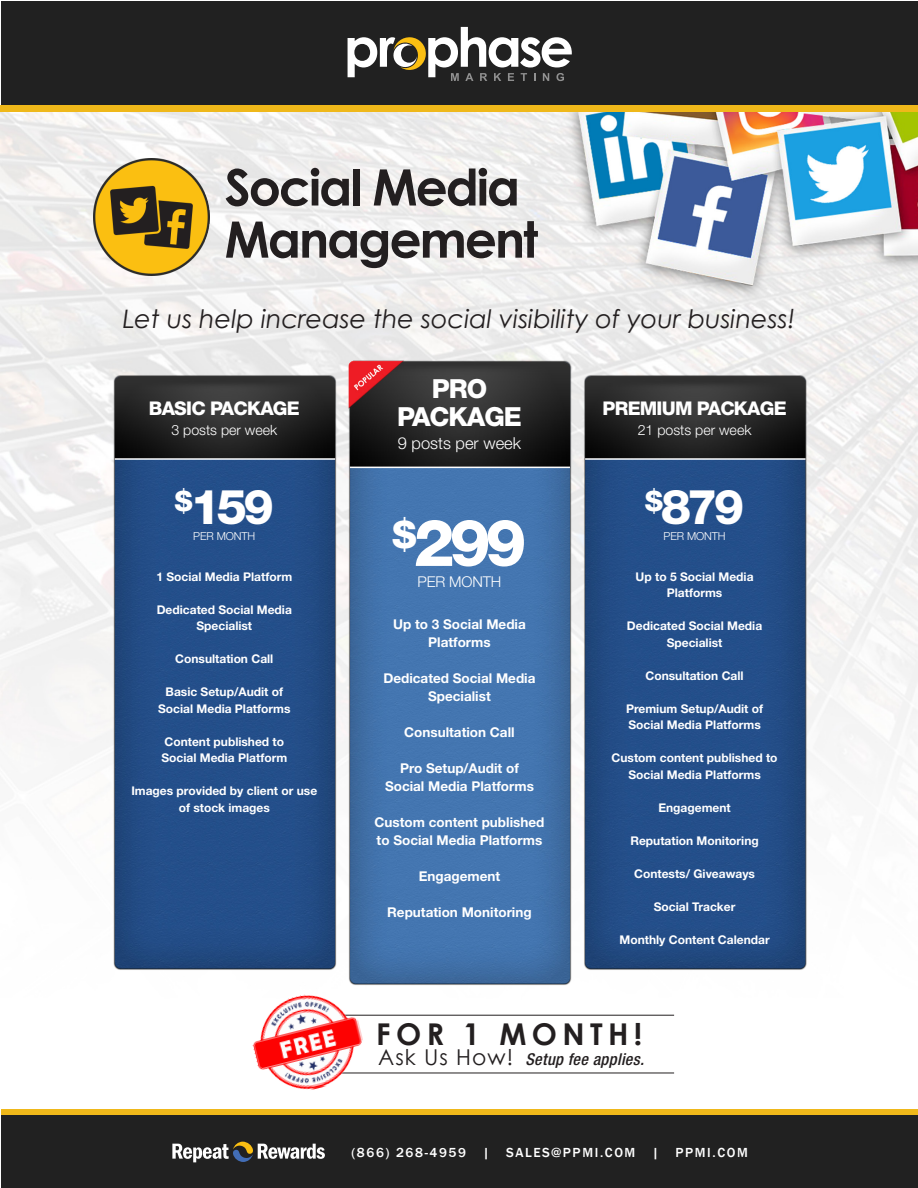
<style>
.page{position:relative;width:918px;height:1188px;background:#fff}
.page>*{position:absolute;margin:0;border:0;box-sizing:border-box;transform-origin:0 0}
.Yellow_Header_-_No_l{font:800 65.1px "Helvetica Neue LT Std";color:#fff}
.Subhead{font:700 50.25px "Century Gothic";letter-spacing:-.04em;color:#231f20}
.Yellow_Header_-_No_l-2{font:800 48.15px "Helvetica Neue LT Std";letter-spacing:-.08em;color:#fff}
.Yellow_Header_-_No_l-3{font:800 37.95px "Helvetica Neue LT Std";color:#fff}
.t1{font:700 30px "Century Gothic";letter-spacing:.18em;color:#231f20}
.Yellow_Box_Text{font:800 26.25px/28.5px "Helvetica Neue LT Std";letter-spacing:-.04em;color:#fff;text-align:center}
.t2{font:italic 25.5px "Century Gothic";color:#231f20}
.t3{font:21.9px "Century Gothic";letter-spacing:.05em;color:#231f20}
.Yellow_Box_Text-2{font:800 18.9px "Helvetica Neue LT Std";letter-spacing:-.04em;color:#fff}
.Yellow_Box_Text-3{font:300 16.5px "Helvetica Neue LT Std";color:#fff}
.Body{font:italic 500 condensed 16.35px "Helvetica Neue LT Std";letter-spacing:.02em;color:#231f20}
.Yellow_Header_-_No_l-4{font:300 14.85px "Helvetica Neue LT Std";letter-spacing:-.01em;color:#fff}
.Yellow_Box_Text-4{font:300 14.1px "Helvetica Neue LT Std";color:#fff}
.Bullets{font:700 13.5px/18px "Helvetica Neue LT Std";color:#fff;text-align:center}
.t4{font:500 13.5px "Franklin Gothic";letter-spacing:.12em;color:#fff}
.Bullets-2{font:700 12px/16.5px "Helvetica Neue LT Std";color:#fff;text-align:center}
.Yellow_Header_-_No_l-5{font:300 10.95px "Helvetica Neue LT Std";letter-spacing:-.01em;color:#fff}
</style>
<div class="page">
<div style="left:1px;top:1115px;width:917px;height:73px;background:#212121"></div>
<div style="left:1px;top:1px;width:917px;height:106px;background:#212121"></div>
<div style="left:1px;top:1108px;width:917px;height:7px;background:#efb81a"></div>
<svg style="left:172px;top:1142px;width:153px;height:20px"></svg>
<svg style="left:348px;top:27px;width:224px;height:54px"></svg>
<img style="left:0;top:112px;width:918px;height:962px">
<div style="left:1px;top:105px;width:917px;height:7px;background:#efb81a"></div>
<img style="left:93px;top:158px;width:116px;height:117px">
<img style="left:91px;top:352px;width:736px;height:641px">
<hr style="left:339px;top:1015px;width:335px;height:1px;background:#231f20">
<hr style="left:339px;top:1073px;width:335px;height:1px;background:#231f20">
<img style="left:244px;top:984px;width:128px;height:106px">
<p class="Subhead" style="left:225px;top:149px;width:297px">Social Media</p>
<p class="Subhead" style="left:225px;top:201px;width:315px">Management</p>
<p class="t2" style="left:123px;top:301px;width:674px">Let us help increase the social visibility of your business!</p>
<p class="Yellow_Box_Text-2" style="left:149px;top:397px;width:152px">BASIC PACKAGE</p>
<p class="Yellow_Box_Text-4" style="left:171px;top:422px;width:107px">3 posts per week</p>
<p class="Yellow_Header_-_No_l-2" style="left:175px;top:479px;width:100px"><sup>$</sup>159</p>
<p class="Yellow_Header_-_No_l-5" style="left:193px;top:530px;width:64px">PER MONTH</p>
<p class="Bullets-2" style="left:156px;top:568px;width:137px">1 Social Media Platform</p>
<p class="Bullets-2" style="left:157px;top:601px;width:137px">Dedicated Social Media<br>Specialist</p>
<p class="Bullets-2" style="left:175px;top:651px;width:100px">Consultation Call</p>
<p class="Bullets-2" style="left:158px;top:684px;width:134px">Basic Setup/Audit of<br>Social Media Platforms</p>
<p class="Bullets-2" style="left:161px;top:733px;width:127px;text-align:left">Content published to<br>Social Media Platform</p>
<p class="Bullets-2" style="left:131px;top:783px;width:187px">Images provided by client or use of stock images</p>
<p class="Yellow_Box_Text" style="left:397px;top:374px;width:126px">PRO<br>PACKAGE</p>
<p class="Yellow_Box_Text-3" style="left:398px;top:433px;width:125px">9 posts per week</p>
<p class="Yellow_Header_-_No_l-3" style="left:393px;top:512px;width:25px">$</p>
<p class="Yellow_Header_-_No_l" style="left:414px;top:504px;width:114px">299</p>
<p class="Yellow_Header_-_No_l-4" style="left:418px;top:573px;width:85px">PER MONTH</p>
<p class="Bullets" style="left:393px;top:614px;width:134px">Up to 3 Social Media<br>Platforms</p>
<p class="Bullets" style="left:383px;top:668px;width:154px">Dedicated Social Media<br>Specialist</p>
<p class="Bullets" style="left:404px;top:722px;width:112px">Consultation Call</p>
<p class="Bullets" style="left:385px;top:758px;width:150px">Pro Setup/Audit of<br>Social Media Platforms</p>
<p class="Bullets" style="left:374px;top:812px;width:171px;text-align:left">Custom content published to Social Media Platforms</p>
<p class="Bullets" style="left:419px;top:866px;width:83px">Engagement</p>
<p class="Bullets" style="left:387px;top:902px;width:146px">Reputation Monitoring</p>
<p class="Yellow_Box_Text-2" style="left:603px;top:397px;width:186px">PREMIUM PACKAGE</p>
<p class="Yellow_Box_Text-4" style="left:638px;top:422px;width:115px">21 posts per week</p>
<p class="Yellow_Header_-_No_l-2" style="left:645px;top:479px;width:100px"><sup>$</sup>879</p>
<p class="Yellow_Header_-_No_l-5" style="left:664px;top:530px;width:64px">PER MONTH</p>
<p class="Bullets-2" style="left:636px;top:568px;width:119px">Up to 5 Social Media<br>Platforms</p>
<p class="Bullets-2" style="left:627px;top:618px;width:137px">Dedicated Social Media<br>Specialist</p>
<p class="Bullets-2" style="left:646px;top:667px;width:100px">Consultation Call</p>
<p class="Bullets-2" style="left:626px;top:700px;width:139px;text-align:left">Premium Setup/Audit of<br>Social Media Platforms</p>
<p class="Bullets-2" style="left:612px;top:750px;width:167px">Custom content published to<br>Social Media Platforms</p>
<p class="Bullets-2" style="left:658px;top:799px;width:74px">Engagement</p>
<p class="Bullets-2" style="left:630px;top:832px;width:130px">Reputation Monitoring</p>
<p class="Bullets-2" style="left:634px;top:865px;width:122px">Contests/ Giveaways</p>
<p class="Bullets-2" style="left:654px;top:898px;width:83px">Social Tracker</p>
<p class="Bullets-2" style="left:619px;top:931px;width:152px">Monthly Content Calendar</p>
<p class="t1" style="left:376px;top:1011px;width:268px">FOR 1 MONTH!</p>
<p class="t3" style="left:378px;top:1042px;width:137px">Ask Us How!</p>
<p class="Body" style="left:525px;top:1050px;width:120px">Setup fee applies.</p>
<p class="t4" style="left:351px;top:1144px;width:398px">(866) 268-4959 | SALES@PPMI.COM | PPMI.COM</p>
</div>
